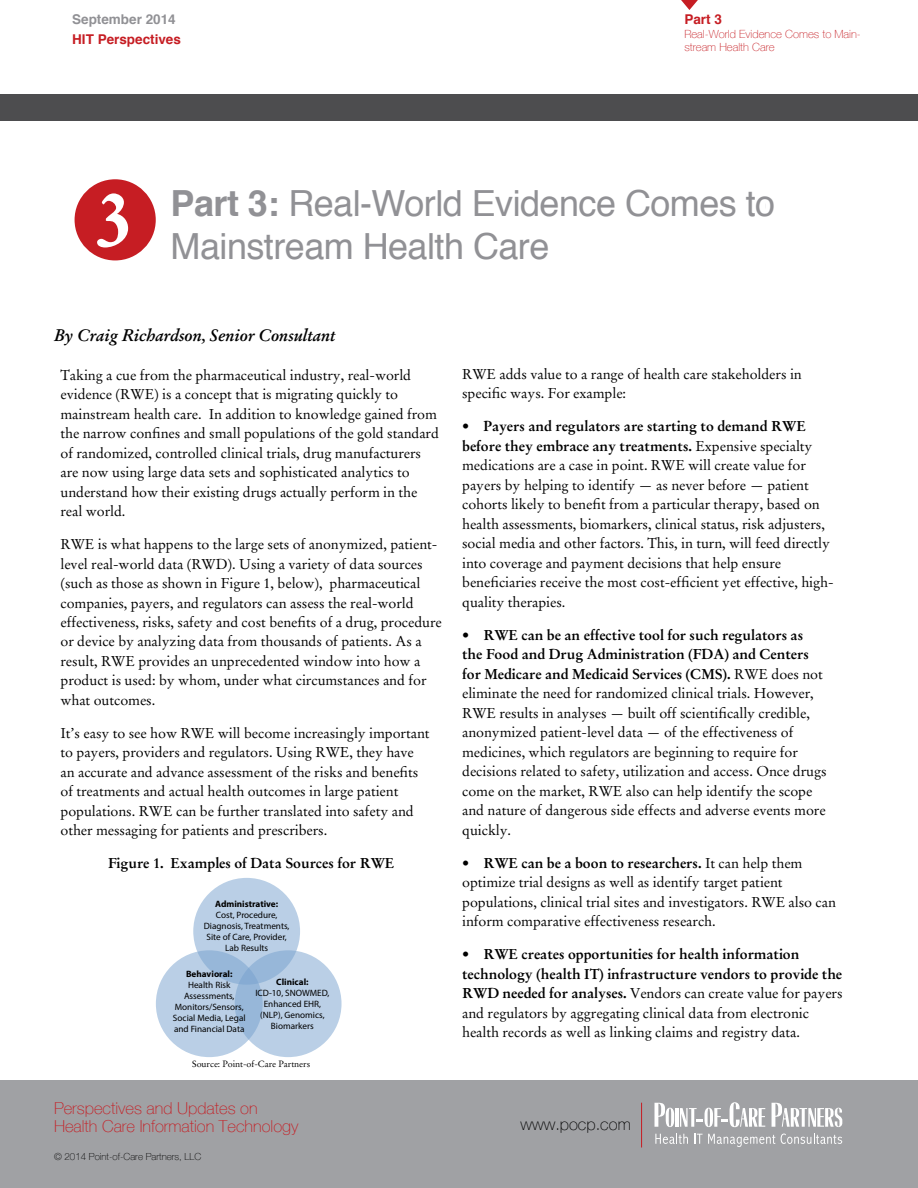
<style>
.page{position:relative;width:918px;height:1188px;background:#fff}
.page>*{position:absolute;margin:0;border:0;box-sizing:border-box;transform-origin:0 0}
.t1{font:36px/43.2px "Helvetica";letter-spacing:-.015em;color:#919195}
.t2{font:100 16.5px/18px "Helve Nue";color:#c61d23}
.t3{font:italic 700 16.5px "Stempel Garamond";letter-spacing:-.005em;color:#000}
.t4{font:100 16.5px "Helve Nue";color:#000}
.t5{font:14.25px/19.5px "Stempel Garamond";letter-spacing:-.005em;color:#000}
.t6{font:700 14.25px "Stempel Garamond";letter-spacing:-.005em;color:#000}
.t7{font:700 13.5px "Helvetica";color:#c61d23}
.t8{font:700 13.5px "Helvetica";color:#919195}
.t9{font:100 11.25px/13.5px "Helve Nue";color:#c61d23}
.t10{font:100 9.75px "Helve Nue";color:#000}
.t11{font:9.15px/11.1px "Myriad Pro";color:#000;text-align:center}
.t12{font:700 9.15px "Myriad Pro";color:#000}
.t13{font:9px "Stempel Garamond";letter-spacing:-.005em;color:#000}
.s1{font-weight:700}
</style>
<div class="page">
<div style="left:0;top:94px;width:918px;height:28px;background:#4d4d4f"></div>
<div style="left:75px;top:179px;width:81px;height:81px;background:#c61d23;border-radius:50%"></div>
<svg style="left:681px;top:0;width:17px;height:10px"></svg>
<div style="left:0;top:1080px;width:918px;height:108px;background:#a0a1a4"></div>
<svg style="left:655px;top:1103px;width:19px;height:24px"></svg>
<hr style="left:676px;top:1108px;width:3px;height:19px;background:#fff">
<svg style="left:680px;top:1102px;width:85px;height:25px"></svg>
<svg style="left:772px;top:1103px;width:70px;height:24px"></svg>
<svg style="left:655px;top:1134px;width:33px;height:10px"></svg>
<svg style="left:694px;top:1134px;width:81px;height:13px"></svg>
<svg style="left:781px;top:1134px;width:61px;height:10px"></svg>
<hr style="left:641px;top:1103px;width:1px;height:45px;background:#c61d23">
<div style="left:193px;top:878px;width:107px;height:107px;background:#bacfe6;border-radius:50%"></div>
<svg style="left:235px;top:950px;width:107px;height:107px;background:#b6cce4"></svg>
<svg style="left:156px;top:950px;width:107px;height:107px;background:#b0c8e2"></svg>
<p class="t8" style="left:72px;top:9px;width:105px">September 2014</p>
<p class="t7" style="left:72px;top:28px;width:110px">HIT Perspectives</p>
<p class="t7" style="left:684px;top:9px;width:39px">Part 3</p>
<p class="t9" style="left:684px;top:27px;width:178px">Real-World Evidence Comes to Main&shy;stream Health Care</p>
<h1 class="t1" style="left:95px;top:183px;width:673px;text-indent:67px"><span class="s1">Part 3:</span> Real-World Evidence Comes to<br><sup>3</sup> Mainstream Health Care</h1>
<h1 class="t1" style="left:171px;top:183px;width:606px"><span class="s1">Part 3:</span> Real-World Evidence Comes to<br>Mainstream Health Care</h1>
<p class="t3" style="left:54px;top:325px;width:283px">By Craig Richardson, Senior Consultant</p>
<p class="t5" style="left:60px;top:365px;width:380px">Taking a cue from the pharmaceutical industry, real-world evidence (RWE) is a concept that is migrating quickly to mainstream health care. In addition to knowledge gained from the narrow confines and small populations of the gold standard of randomized, controlled clinical trials, drug manufacturers are now using large data sets and sophisticated analytics to understand how their existing drugs actually perform in the real world.</p>
<p class="t5" style="left:60px;top:534px;width:383px">RWE is what happens to the large sets of anonymized, patient&shy;level real-world data (RWD). Using a variety of data sources (such as those as shown in Figure 1, below), pharmaceutical companies, payers, and regulators can assess the real-world effectiveness, risks, safety and cost benefits of a drug, procedure or device by analyzing data from thousands of patients. As a result, RWE provides an unprecedented window into how a product is used: by whom, under what circumstances and for what outcomes.</p>
<p class="t5" style="left:60px;top:723px;width:371px">It’s easy to see how RWE will become increasingly important to payers, providers and regulators. Using RWE, they have an accurate and advance assessment of the risks and benefits of treatments and actual health outcomes in large patient populations. RWE can be further translated into safety and other messaging for patients and prescribers.</p>
<p class="t6" style="left:108px;top:855px;width:288px">Figure 1. Examples of Data Sources for RWE</p>
<p class="t12" style="left:215px;top:898px;width:65px">Administrative:</p>
<p class="t11" style="left:204px;top:909px;width:87px">Cost, Procedure,<br>Diagnosis, Treatments,<br>Site of Care, Provider,<br>Lab Results</p>
<p class="t12" style="left:186px;top:968px;width:48px">Behavioral:</p>
<p class="t11" style="left:173px;top:979px;width:74px">Health Risk<br>Assessments,<br>Monitors/Sensors,<br>Social Media, Legal and Financial Data</p>
<p class="t12" style="left:276px;top:976px;width:34px">Clinical:</p>
<p class="t11" style="left:255px;top:987px;width:76px">ICD-10, SNOWMED,<br>Enhanced EHR, (NLP), Genomics,<br>Biomarkers</p>
<p class="t13" style="left:192px;top:1058px;width:119px">Source: Point-of-Care Partners</p>
<p class="t2" style="left:54px;top:1098px;width:246px">Perspectives and Updates on<br>Health Care Information Technology</p>
<p class="t10" style="left:54px;top:1151px;width:149px">© 2014 Point-of-Care Partners, LLC</p>
<p class="t5" style="left:462px;top:364px;width:341px">RWE adds value to a range of health care stakeholders in specific ways. For example:</p>
<p class="t5" style="left:462px;top:417px;width:373px">• <span class="s1">Payers and regulators are starting to demand RWE before they embrace any treatments.</span> Expensive specialty medications are a case in point. RWE will create value for payers by helping to identify — as never before — patient cohorts likely to benefit from a particular therapy, based on health assessments, biomarkers, clinical status, risk adjusters, social media and other factors. This, in turn, will feed directly into coverage and payment decisions that help ensure beneficiaries receive the most cost-efficient yet effective, high&shy;quality therapies.</p>
<p class="t5" style="left:462px;top:625px;width:366px">• <span class="s1">RWE can be an effective tool for such regulators as the Food and Drug Administration (FDA) and Centers for Medicare and Medicaid Services (CMS).</span> RWE does not eliminate the need for randomized clinical trials. However, RWE results in analyses — built off scientifically credible, anonymized patient-level data — of the effectiveness of medicines, which regulators are beginning to require for decisions related to safety, utilization and access. Once drugs come on the market, RWE also can help identify the scope and nature of dangerous side effects and adverse events more quickly.</p>
<p class="t5" style="left:462px;top:853px;width:375px">• <span class="s1">RWE can be a boon to researchers.</span> It can help them optimize trial designs as well as identify target patient populations, clinical trial sites and investigators. RWE also can inform comparative effectiveness research.</p>
<p class="t5" style="left:462px;top:945px;width:382px">• <span class="s1">RWE creates opportunities for health information technology (health IT) infrastructure vendors to provide the RWD needed for analyses.</span> Vendors can create value for payers and regulators by aggregating clinical data from electronic health records as well as linking claims and registry data.</p>
<p class="t4" style="left:521px;top:1114px;width:112px">www.pocp.com</p>
</div>
